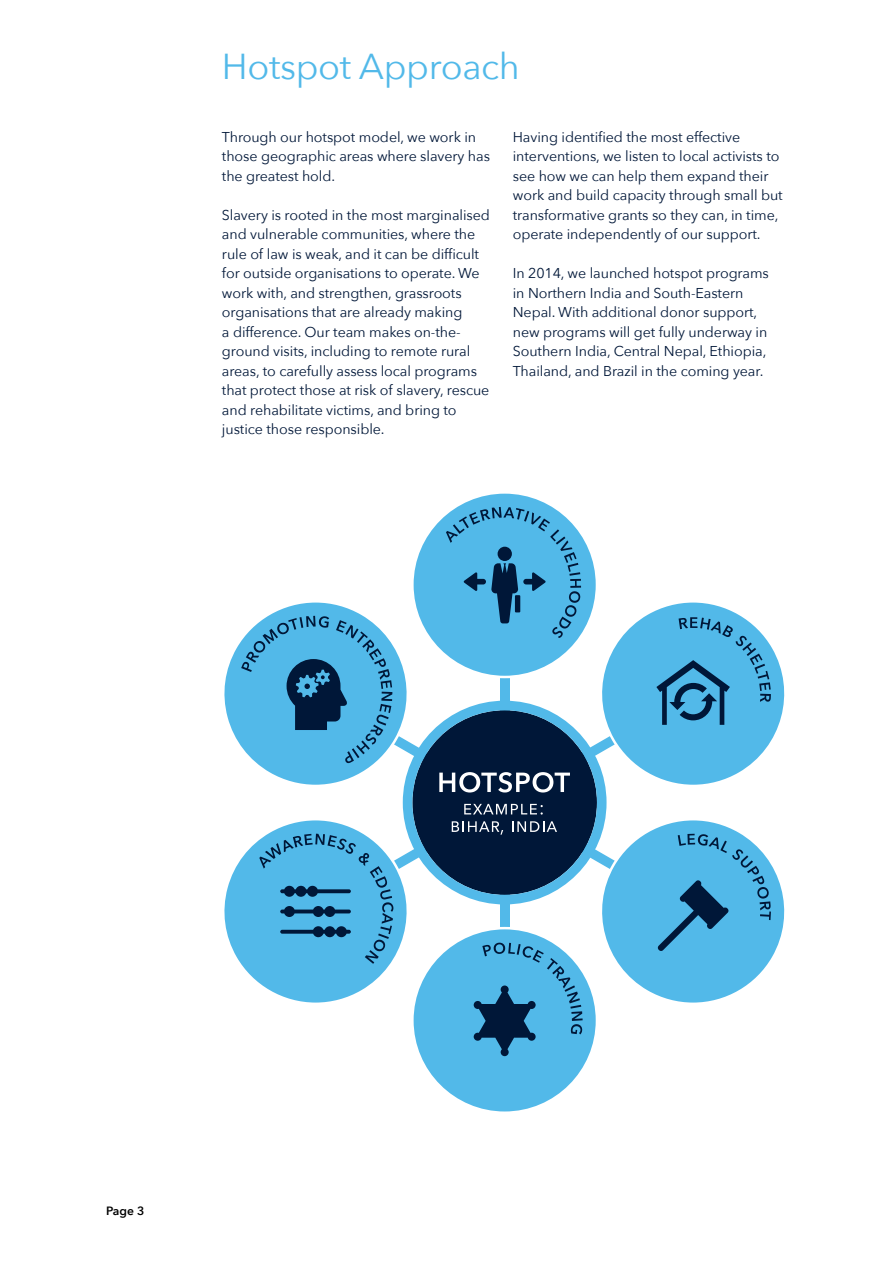
<style>
.page{position:relative;width:893px;height:1263px;background:#fff}
.page>*{position:absolute;margin:0;border:0;box-sizing:border-box;transform-origin:0 0}
.t1{font:36px "Avenir Next";letter-spacing:-.01em;color:#52b9e9}
.t2{font:14.25px/19.5px "Avenir Next";letter-spacing:-.005em;color:#001738}
.t3{font:600 12px "Avenir Next";color:#000}
</style>
<div class="page">
<svg style="left:224px;top:493px;width:561px;height:619px"></svg>
<h1 class="t1" style="left:222px;top:36px;width:299px">Hotspot Approach</h1>
<p class="t2" style="left:222px;top:126px;width:270px">Through our hotspot model, we work in those geographic areas where slavery has the greatest hold.</p>
<p class="t2" style="left:222px;top:204px;width:269px">Slavery is rooted in the most marginalised and vulnerable communities, where the rule of law is weak, and it can be difficult for outside organisations to operate. We work with, and strengthen, grassroots organisations that are already making<br>a difference. Our team makes on-the&shy;ground visits, including to remote rural areas, to carefully assess local programs that protect those at risk of slavery, rescue and rehabilitate victims, and bring to justice those responsible.</p>
<p class="t2" style="left:513px;top:126px;width:271px">Having identified the most effective interventions, we listen to local activists to see how we can help them expand their work and build capacity through small but transformative grants so they can, in time, operate independently of our support.</p>
<p class="t2" style="left:513px;top:263px;width:258px">In 2014, we launched hotspot programs in Northern India and South-Eastern Nepal. With additional donor support, new programs will get fully underway in Southern India, Central Nepal, Ethiopia, Thailand, and Brazil in the coming year.</p>
<p class="t3" style="left:106px;top:1200px;width:40px">Page 3</p>
</div>
